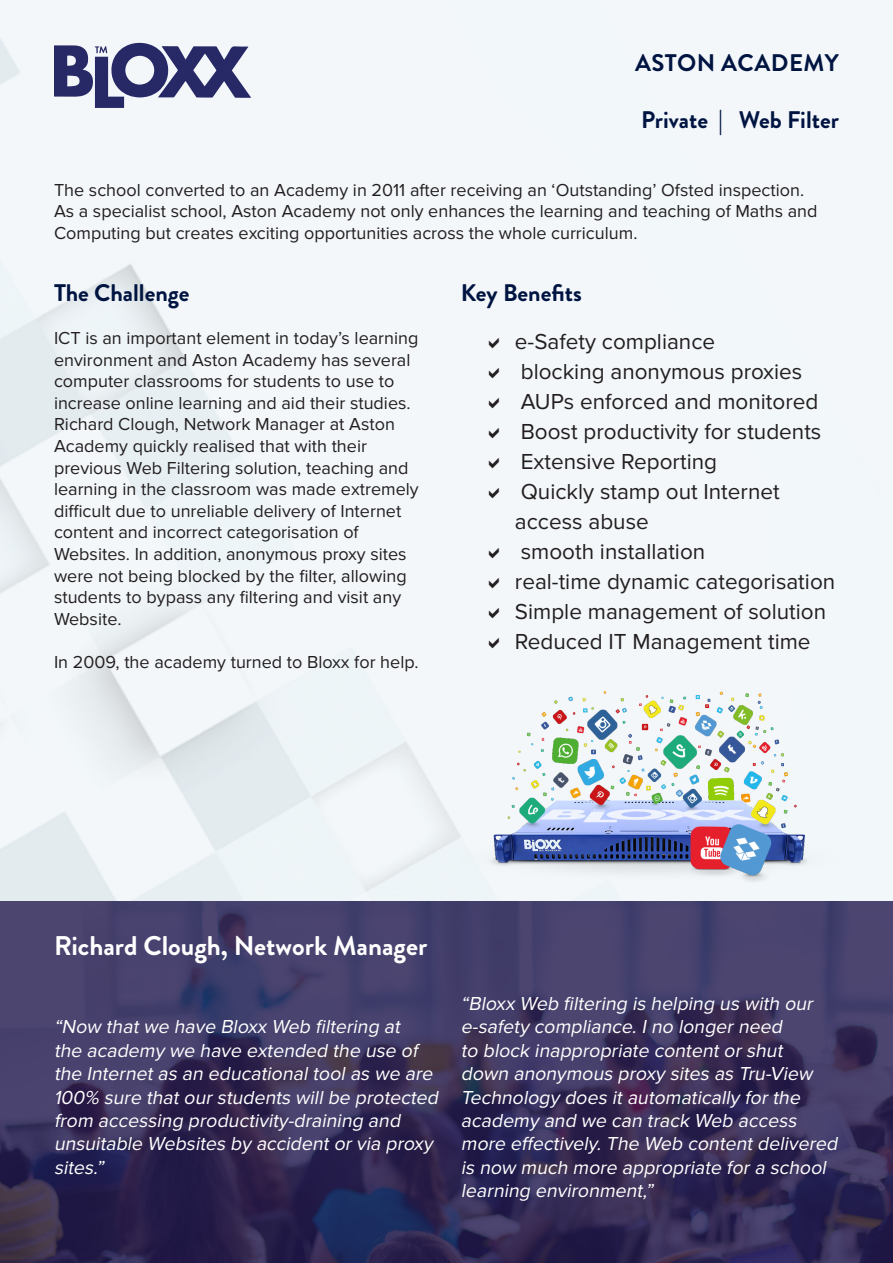
<style>
.page{position:relative;width:893px;height:1263px;background:#fff}
.page>*{position:absolute;margin:0;border:0;box-sizing:border-box;transform-origin:0 0}
.H1_White{font:700 27px "Brandon Grotesque";color:#fff}
.t1{font:700 24px "Brandon Grotesque";color:#001441}
.t2{font:700 24px "Brandon Grotesque";letter-spacing:.02em;color:#001441}
.t3{font:22.5px/30px "Proxima Nova";color:#231f20}
.Quotes_White{font:italic 19.5px/23.4px "Proxima Nova";color:#fff}
.t4{font:18px/21.6px "Proxima Nova";color:#231f20}
</style>
<div class="page">
<svg style="left:54px;top:43px;width:197px;height:65px"></svg>
<img style="left:0;top:901px;width:893px;height:362px">
<img style="left:461px;top:689px;width:378px;height:194px">
<svg style="left:489px;top:337px;width:10px;height:11px"></svg>
<svg style="left:489px;top:367px;width:10px;height:11px"></svg>
<svg style="left:489px;top:397px;width:10px;height:11px"></svg>
<svg style="left:489px;top:427px;width:10px;height:11px"></svg>
<svg style="left:489px;top:457px;width:10px;height:11px"></svg>
<svg style="left:489px;top:487px;width:10px;height:11px"></svg>
<svg style="left:489px;top:547px;width:10px;height:11px"></svg>
<svg style="left:489px;top:577px;width:10px;height:11px"></svg>
<svg style="left:489px;top:607px;width:10px;height:11px"></svg>
<svg style="left:489px;top:637px;width:10px;height:11px"></svg>
<h2 class="t2" style="left:635px;top:46px;width:205px">ASTON ACADEMY</h2>
<h2 class="t1" style="left:641px;top:103px;width:199px">Private | Web Filter</h2>
<p class="t4" style="left:54px;top:179px;width:765px">The school converted to an Academy in 2011 after receiving an ‘Outstanding’ Ofsted inspection.<br>As a specialist school, Aston Academy not only enhances the learning and teaching of Maths and<br>Computing but creates exciting opportunities across the whole curriculum.</p>
<h1 class="t1" style="left:54px;top:276px;width:137px">The Challenge</h1>
<p class="t4" style="left:54px;top:328px;width:366px">ICT is an important element in today’s learning environment and Aston Academy has several computer classrooms for students to use to increase online learning and aid their studies.</p>
<p class="t4" style="left:54px;top:414px;width:366px">Richard Clough, Network Manager at Aston Academy quickly realised that with their previous Web Filtering solution, teaching and learning in the classroom was made extremely difficult due to unreliable delivery of Internet content and incorrect categorisation of Websites. In addition, anonymous proxy sites were not being blocked by the filter, allowing students to bypass any filtering and visit any Website.</p>
<p class="t4" style="left:54px;top:652px;width:366px">In 2009, the academy turned to Bloxx for help.</p>
<h1 class="t1" style="left:461px;top:276px;width:122px">Key Benefits</h1>
<p class="t3" style="left:515px;top:327px;width:202px">e-Safety compliance</p>
<p class="t3" style="left:521px;top:357px;width:283px">blocking anonymous proxies</p>
<p class="t3" style="left:521px;top:387px;width:299px">AUPs enforced and monitored</p>
<p class="t3" style="left:521px;top:417px;width:302px">Boost productivity for students</p>
<p class="t3" style="left:521px;top:447px;width:198px">Extensive Reporting</p>
<p class="t3" style="left:515px;top:477px;width:266px">Quickly stamp out Internet access abuse</p>
<p class="t3" style="left:521px;top:537px;width:186px">smooth installation</p>
<p class="t3" style="left:515px;top:567px;width:322px">real-time dynamic categorisation</p>
<p class="t3" style="left:515px;top:597px;width:313px">Simple management of solution</p>
<p class="t3" style="left:515px;top:627px;width:297px">Reduced IT Management time</p>
<p class="H1_White" style="left:54px;top:927px;width:375px">Richard Clough, Network Manager</p>
<p class="Quotes_White" style="left:54px;top:1016px;width:390px">“Now thatwe have Bloxx Web filtering at<br>the academy we have extended the use of the Internetas an educationaltoolas we are 100% sure thatourstudents willbe protected from accessing productivity-draining and unsuitable Websites by accidentorvia proxy sites.”</p>
<p class="Quotes_White" style="left:461px;top:992px;width:357px">“Bloxx Web filtering is helping us with our</p>
<p class="Quotes_White" style="left:461px;top:1016px;width:382px">e-safety compliance.Ino longerneed<br>to block inappropriate contentorshut down anonymous proxy sites as Tru-View Technology does itautomatically forthe academy and we can track Web access more effectively.The Web contentdelivered is now much more appropriate fora school learning environment,”</p>
</div>
